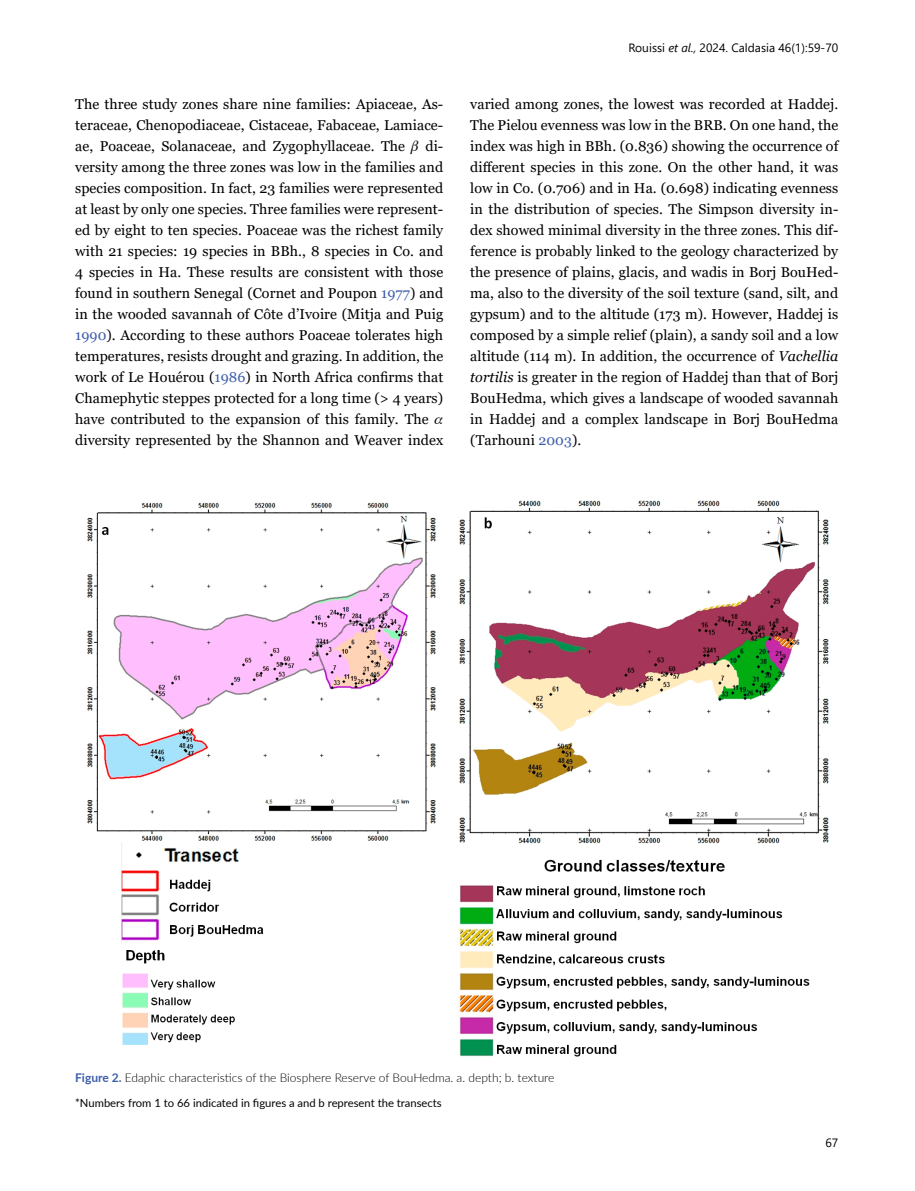
<style>
.page{position:relative;width:915px;height:1191px;background:#fff}
.page>*{position:absolute;margin:0;border:0;box-sizing:border-box;transform-origin:0 0}
.t1{font:14.25px/21px "Georgia";letter-spacing:.005em;color:#000;text-align:justify}
.t2{font:300 12px "Lato";color:#000}
.t3{font:12px "Segoe UI";color:#000}
.t4{font:11.25px "Lato";color:#000}
.s1{color:#3e5eaa}
.s2{font-style:italic}
.s3{font-weight:700;color:#3e5eaa}
</style>
<div class="page">
<img style="left:87px;top:500px;width:742px;height:557px">
<p class="t1" style="left:75px;top:93px;width:369px">The three study zones share nine families: Apiaceae, As&shy;teraceae, Chenopodiaceae, Cistaceae, Fabaceae, Lamiace&shy;ae, Poaceae, Solanaceae, and Zygophyllaceae. The</p>
<p class="t1" style="left:75px;top:135px;width:369px;text-align:left;text-indent:350px">di&shy;versity among the three zones was low in the families and species composition. In fact, 23 families were represented at least by only one species. Three families were represent&shy;ed by eight to ten species. Poaceae was the richest family with 21 species: 19 species in BBh., 8 species in Co. and 4 species in Ha. These results are consistent with those found in southern Senegal (Cornet and Poupon <span class="s1">1977</span>) and in the wooded savannah of Côte d’Ivoire (Mitja and Puig <span class="s1">1990</span>). According to these authors Poaceae tolerates high temperatures, resists drought and grazing. In addition, the work of Le Houérou (<span class="s1">1986</span>) in North Africa confirms that Chamephytic steppes protected for a long time (&gt; 4 years) have contributed to the expansion of this family. The diversity represented by the Shannon and Weaver index</p>
<p class="t3" style="left:628px;top:37px;width:211px">Rouissi <span class="s2">et al.,</span> 2024. Caldasia 46(1):59-70</p>
<p class="t1" style="left:470px;top:94px;width:369px">varied among zones, the lowest was recorded at Haddej.<br>The Pielou evenness was low in the BRB. On one hand, the index was high in BBh. (0.836) showing the occurrence of different species in this zone. On the other hand, it was low in Co. (0.706) and in Ha. (0.698) indicating evenness in the distribution of species. The Simpson diversity in&shy;dex showed minimal diversity in the three zones. This dif&shy;ference is probably linked to the geology characterized by the presence of plains, glacis, and wadis in Borj BouHed&shy;ma, also to the diversity of the soil texture (sand, silt, and gypsum) and to the altitude (173 m). However, Haddej is composed by a simple relief (plain), a sandy soil and a low altitude (114 m). In addition, the occurrence of <span class="s2">Vachellia tortilis</span> is greater in the region of Haddej than that of Borj BouHedma, which gives a landscape of wooded savannah in Haddej and a complex landscape in Borj BouHedma (Tarhouni <span class="s1">2003</span>).</p>
<p class="t2" style="left:75px;top:1069px;width:480px"><span class="s3">Figure 2.</span> Edaphic characteristics of the Biosphere Reserve of BouHedma. a. depth; b. texture</p>
<p class="t4" style="left:75px;top:1095px;width:368px">*Numbers from 1 to 66 indicated in figures a and b represent the transects</p>
<p class="t3" style="left:825px;top:1131px;width:14px">67</p>
</div>
